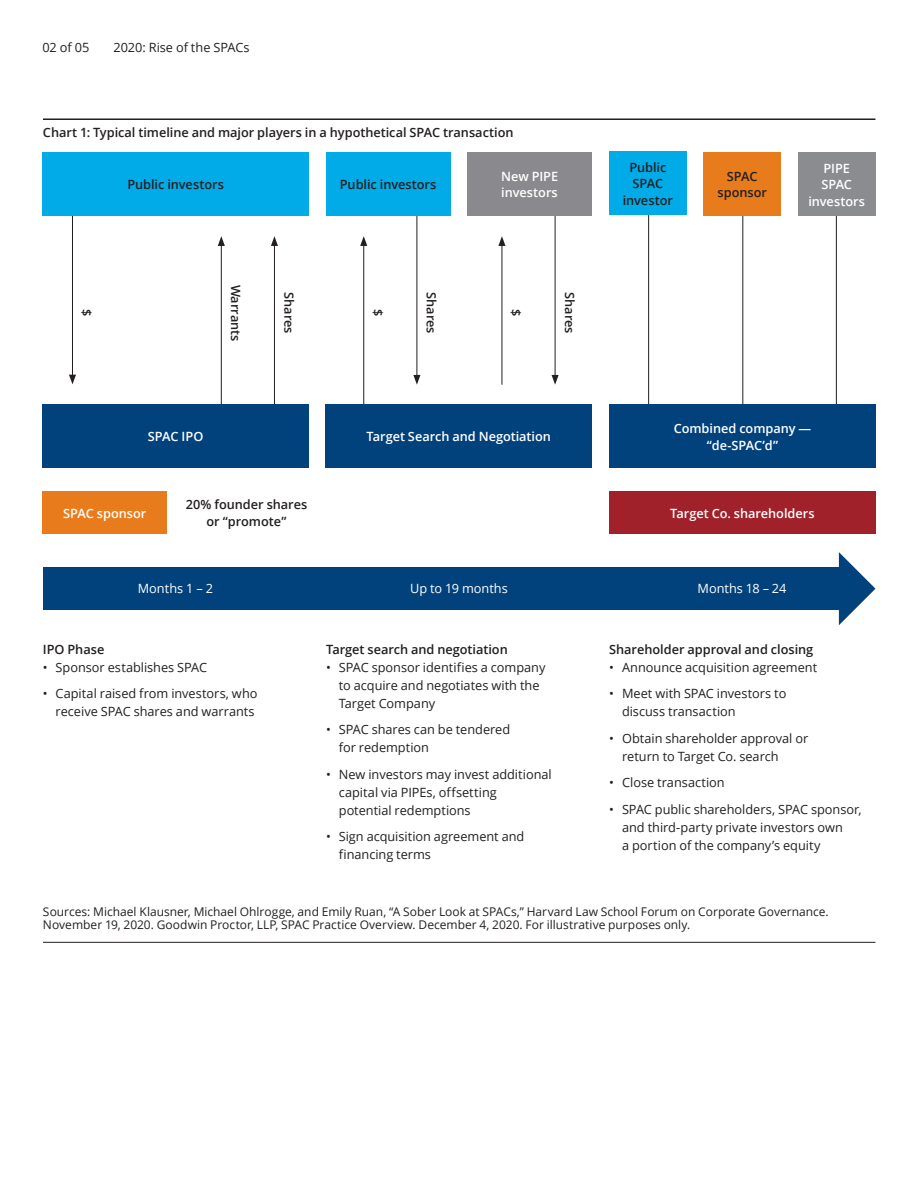
<style>
.page{position:relative;width:918px;height:1188px;background:#fff}
.page>*{position:absolute;margin:0;border:0;box-sizing:border-box;transform-origin:0 0}
.t1{font:12.75px/18px "Open Sans";color:#231f20}
._06_Subhead_2___Blac{font:600 12.75px/16.5px "Open Sans";letter-spacing:-.005em;color:#231f20;text-align:center}
._06_Subhead_2___Blac-2{font:600 12.75px/16.5px "Open Sans";letter-spacing:-.005em;color:#fff}
._04_Body_Text___Spac{font:600 12.75px/16.5px "Open Sans";letter-spacing:-.005em;color:#231f20;text-align:center}
._04_Body_Text___Spac-2{font:12.75px "Open Sans";color:#fff}
._17_Footnote_Source{font:12px/13.5px "Open Sans";color:#231f20}
</style>
<div class="page">
<hr style="left:648px;top:206px;width:1px;height:230px;background:#231f20">
<hr style="left:742px;top:206px;width:1px;height:230px;background:#231f20">
<hr style="left:836px;top:206px;width:1px;height:230px;background:#231f20">
<hr style="left:72px;top:193px;width:1px;height:184px;background:#231f20">
<svg style="left:69px;top:375px;width:7px;height:9px"></svg>
<hr style="left:274px;top:244px;width:1px;height:178px;background:#231f20">
<svg style="left:271px;top:236px;width:7px;height:10px"></svg>
<hr style="left:221px;top:244px;width:1px;height:178px;background:#231f20">
<svg style="left:218px;top:236px;width:7px;height:10px"></svg>
<hr style="left:363px;top:244px;width:1px;height:178px;background:#231f20">
<svg style="left:360px;top:236px;width:7px;height:10px"></svg>
<hr style="left:417px;top:206px;width:1px;height:171px;background:#231f20">
<svg style="left:413px;top:375px;width:7px;height:10px"></svg>
<hr style="left:555px;top:206px;width:1px;height:171px;background:#231f20">
<svg style="left:552px;top:375px;width:7px;height:10px"></svg>
<hr style="left:43px;top:118px;width:832px;height:2px;background:#231f20">
<hr style="left:43px;top:942px;width:832px;height:1px;background:#231f20">
<div style="left:43px;top:152px;width:266px;height:64px;background:#00abe7"></div>
<div style="left:326px;top:152px;width:124px;height:64px;background:#00abe7"></div>
<div style="left:467px;top:152px;width:125px;height:64px;background:#8a8a8e"></div>
<div style="left:704px;top:152px;width:77px;height:64px;background:#e87c1d"></div>
<div style="left:609px;top:151px;width:78px;height:64px;background:#00abe7"></div>
<div style="left:798px;top:152px;width:77px;height:64px;background:#8a8c8f"></div>
<div style="left:43px;top:405px;width:266px;height:63px;background:#01427c"></div>
<div style="left:326px;top:405px;width:266px;height:63px;background:#01427c"></div>
<div style="left:609px;top:405px;width:267px;height:63px;background:#01427c"></div>
<div style="left:609px;top:492px;width:267px;height:42px;background:#a02129"></div>
<div style="left:43px;top:492px;width:124px;height:42px;background:#e87c1d"></div>
<div style="left:43px;top:567px;width:807px;height:43px;background:#01427c"></div>
<svg style="left:839px;top:552px;width:36px;height:73px"></svg>
<hr style="left:502px;top:244px;width:1px;height:141px;background:#231f20">
<svg style="left:498px;top:236px;width:7px;height:10px"></svg>
<p class="t1" style="left:43px;top:38px;width:48px">02 of 05</p>
<p class="t1" style="left:114px;top:38px;width:137px">2020: Rise of the SPACs</p>
<p class="_06_Subhead_2___Blac" style="left:43px;top:124px;width:472px">Chart 1: Typical timeline and major players in a hypothetical SPAC transaction</p>
<p class="_04_Body_Text___Spac" style="left:95px;top:309px;width:9px;rotate:90deg">$</p>
<p class="_06_Subhead_2___Blac" style="left:629px;top:159px;width:39px;text-align:left">Public<br>SPAC</p>
<p class="_06_Subhead_2___Blac" style="left:623px;top:192px;width:52px">investor</p>
<p class="_06_Subhead_2___Blac" style="left:127px;top:176px;width:98px">Public investors</p>
<p class="_06_Subhead_2___Blac" style="left:340px;top:176px;width:98px">Public investors</p>
<p class="_06_Subhead_2___Blac-2" style="left:501px;top:168px;width:59px">New PIPE investors</p>
<p class="_06_Subhead_2___Blac" style="left:718px;top:168px;width:51px">SPAC sponsor</p>
<p class="_04_Body_Text___Spac" style="left:244px;top:285px;width:58px;rotate:90deg">Warrants</p>
<p class="_04_Body_Text___Spac" style="left:298px;top:292px;width:43px;rotate:90deg">Shares</p>
<p class="_04_Body_Text___Spac" style="left:387px;top:309px;width:9px;rotate:90deg">$</p>
<p class="_04_Body_Text___Spac" style="left:440px;top:292px;width:43px;rotate:90deg">Shares</p>
<p class="_04_Body_Text___Spac" style="left:525px;top:309px;width:9px;rotate:90deg">$</p>
<p class="_04_Body_Text___Spac" style="left:578px;top:292px;width:43px;rotate:90deg">Shares</p>
<p class="_06_Subhead_2___Blac-2" style="left:808px;top:160px;width:58px;text-align:center">PIPE<br>SPAC investors</p>
<p class="_06_Subhead_2___Blac-2" style="left:148px;top:428px;width:57px">SPAC IPO</p>
<p class="_06_Subhead_2___Blac-2" style="left:366px;top:428px;width:186px">Target Search and Negotiation</p>
<p class="_06_Subhead_2___Blac-2" style="left:674px;top:420px;width:139px">Combined company —</p>
<p class="_06_Subhead_2___Blac-2" style="left:707px;top:436px;width:73px">“de-SPAC’d”</p>
<p class="_04_Body_Text___Spac" style="left:186px;top:496px;width:123px">20% founder shares or “promote”</p>
<p class="_06_Subhead_2___Blac-2" style="left:63px;top:505px;width:85px">SPAC sponsor</p>
<p class="_06_Subhead_2___Blac-2" style="left:670px;top:505px;width:146px">Target Co. shareholders</p>
<p class="_04_Body_Text___Spac-2" style="left:138px;top:579px;width:77px">Months 1 – 2</p>
<p class="_04_Body_Text___Spac-2" style="left:410px;top:579px;width:99px">Up to 19 months</p>
<p class="_04_Body_Text___Spac-2" style="left:698px;top:579px;width:90px">Months 18 – 24</p>
<p class="_06_Subhead_2___Blac" style="left:43px;top:641px;width:63px">IPO Phase</p>
<p class="t1" style="left:43px;top:658px;width:166px">• Sponsor establishes SPAC</p>
<p class="t1" style="left:43px;top:684px;width:216px;text-align:right">• Capital raised from investors, who receive SPAC shares and warrants</p>
<p class="_06_Subhead_2___Blac" style="left:326px;top:641px;width:183px">Target search and negotiation</p>
<p class="t1" style="left:339px;top:658px;width:208px;text-indent:-13px">• SPAC sponsor identifies a company to acquire and negotiates with the<br>Target Company</p>
<p class="t1" style="left:339px;top:720px;width:173px;text-indent:-13px">• SPAC shares can be tendered for redemption</p>
<p class="t1" style="left:339px;top:765px;width:214px;text-indent:-13px">• New investors may invest additional capital via PIPEs, offsetting potential redemptions</p>
<p class="t1" style="left:339px;top:827px;width:187px;text-indent:-13px">• Sign acquisition agreement and financing terms</p>
<p class="_06_Subhead_2___Blac" style="left:609px;top:641px;width:206px">Shareholder approval and closing</p>
<p class="t1" style="left:609px;top:658px;width:210px">• Announce acquisition agreement</p>
<p class="t1" style="left:622px;top:684px;width:166px;text-indent:-13px">• Meet with SPAC investors to discuss transaction</p>
<p class="t1" style="left:622px;top:729px;width:188px;text-indent:-13px">• Obtain shareholder approval or return to Target Co. search</p>
<p class="t1" style="left:609px;top:773px;width:117px">• Close transaction</p>
<p class="t1" style="left:622px;top:800px;width:241px;text-indent:-13px">• SPAC public shareholders, SPAC sponsor, and third-party private investors own<br>a portion of the company’s equity</p>
<p class="_17_Footnote_Source" style="left:43px;top:904px;width:787px">Sources: Michael Klausner, Michael Ohlrogge, and Emily Ruan, “A Sober Look at SPACs,” Harvard Law School Forum on Corporate Governance.<br>November 19, 2020. Goodwin Proctor, LLP, SPAC Practice Overview. December 4, 2020. For illustrative purposes only.</p>
</div>
